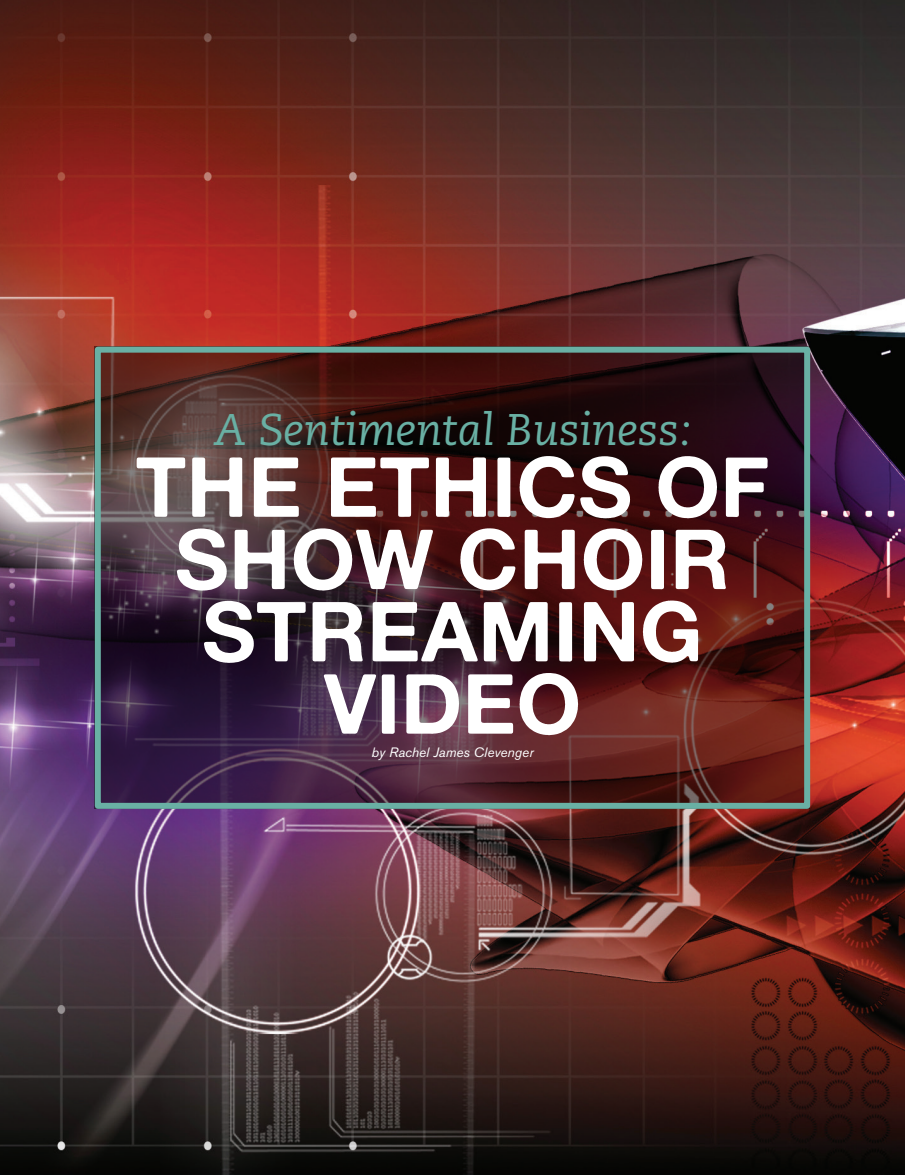
<style>
.page{position:relative;width:905px;height:1175px;background:#fff}
.page>*{position:absolute;margin:0;border:0;box-sizing:border-box;transform-origin:0 0}
.t1{font:83.25px/72.3px "Alte Haas Grotesk Bold";color:#fff;text-align:center}
.t2{font:italic 44.25px "Caecilia";color:#69b0a4}
.t3{font:italic 13.5px "Akzidenz Grotesk BE";color:#fff}
</style>
<div class="page">
<img style="left:0;top:0;width:904px;height:1174px">
<svg style="left:102px;top:353px;width:701px;height:448px;background:#431c24"></svg>
<div style="left:95px;top:346px;width:715px;height:462px;border:6px solid #69b0a4"></div>
<p class="t2" style="left:214px;top:404px;width:479px">A Sentimental Business:</p>
<p class="t1" style="left:135px;top:449px;width:596px">THE ETHICS OF<br>SHOW CHOIR<br>STREAMING<br>VIDEO</p>
<p class="t3" style="left:371px;top:744px;width:164px">by Rachel James Clevenger</p>
</div>
